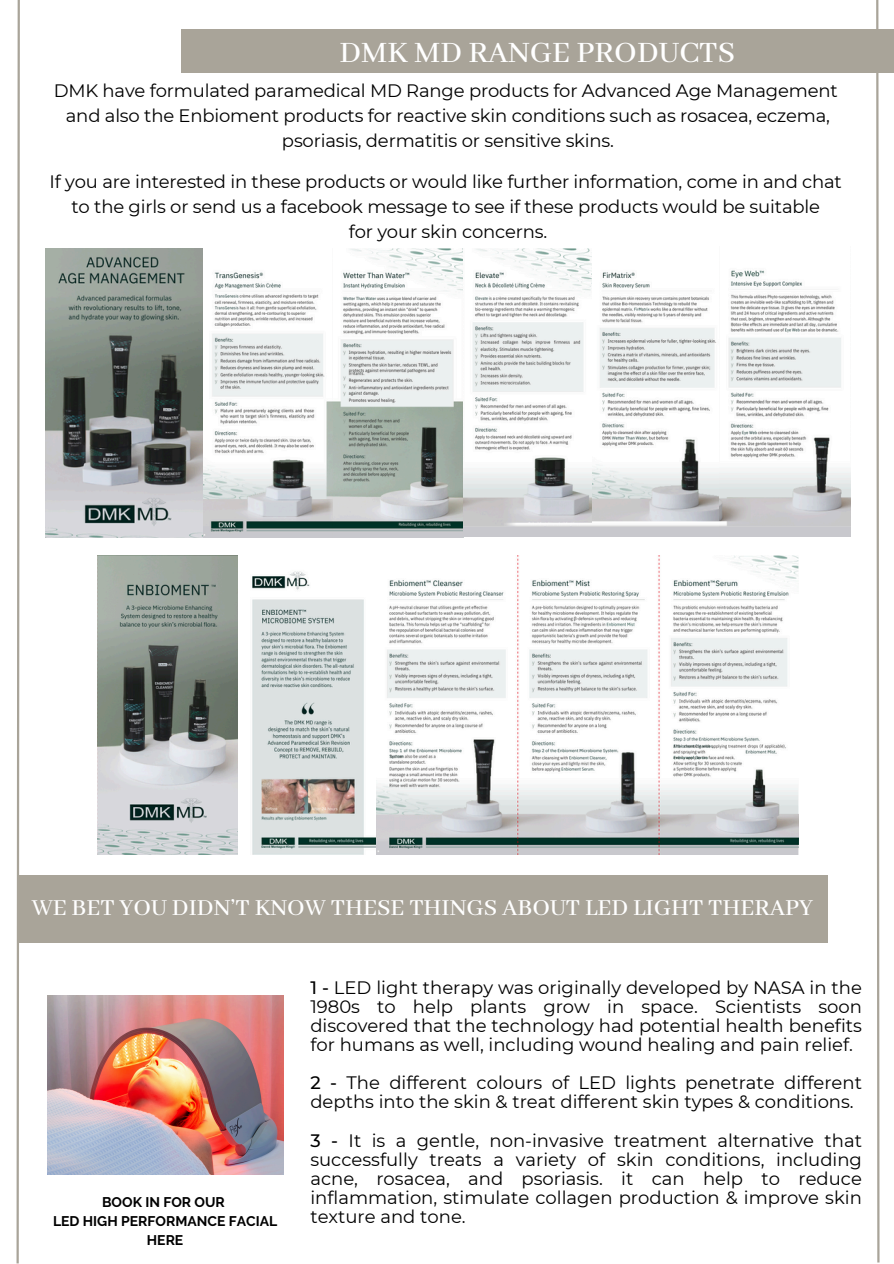
<style>
.page{position:relative;width:894px;height:1264px;background:#fff}
.page>*{position:absolute;margin:0;border:0;box-sizing:border-box;transform-origin:0 0}
.t1{font:500 33px "Abhaya Libre";color:#fff}
.t2{font:500 25.5px "Abhaya Libre";color:#fff}
.t3{font:18px/19.2px "Montserrat";letter-spacing:-.01em;color:#000;text-align:center}
.t4{font:700 13.95px/19.2px "Raleway";color:#000;text-align:center}
.s1{font-weight:500}
</style>
<div class="page">
<svg style="left:874px;top:0;width:6px;height:1263px"></svg>
<svg style="left:16px;top:0;width:5px;height:1263px"></svg>
<div style="left:181px;top:30px;width:712px;height:43px;background:#a9a499"></div>
<img style="left:46px;top:249px;width:157px;height:288px">
<img style="left:203px;top:249px;width:388px;height:288px">
<img style="left:589px;top:249px;width:130px;height:287px">
<img style="left:719px;top:270px;width:130px;height:266px">
<img style="left:98px;top:555px;width:700px;height:300px">
<div style="left:18px;top:874px;width:809px;height:68px;background:#a9a499"></div>
<img style="left:47px;top:995px;width:236px;height:178px">
<p class="t1" style="left:339px;top:34px;width:397px">DMK MD RANGE PRODUCTS</p>
<p class="t3" style="left:54px;top:78px;width:785px;line-height:25px">DMK have formulated paramedical MD Range products for Advanced Age Management and also the Enbioment products for reactive skin conditions such as rosacea, eczema, psoriasis, dermatitis or sensitive skins.</p>
<p class="t3" style="left:50px;top:169px;width:793px;line-height:25px">If you are interested in these products or would like further information, come in and chat to the girls or send us a facebook message to see if these products would be suitable<br>for your skin concerns.</p>
<p class="t2" style="left:32px;top:893px;width:782px">WE BET YOU DIDN’T KNOW THESE THINGS ABOUT LED LIGHT THERAPY</p>
<p class="t4" style="left:102px;top:1192px;width:124px">BOOK IN FOR OUR</p>
<p class="t4" style="left:53px;top:1211px;width:225px">LED HIGH PERFORMANCE FACIAL<br>HERE</p>
<h3 class="t3" style="left:310px;top:977px;width:553px;text-align:justify"><span class="s1">1 -</span> LED light therapy was originally developed by NASA in the 1980s to help plants grow in space. Scientists soon discovered that the technology had potential health benefits for humans as well, including wound healing and pain relief.</h3>
<h3 class="t3" style="left:310px;top:1073px;width:553px;text-align:left"><span class="s1">2 -</span> The different colours of LED lights penetrate different depths into the skin &amp; treat different skin types &amp; conditions.</h3>
<p class="t3" style="left:310px;top:1130px;width:553px;text-align:justify"><span class="s1">3 -</span> It is a gentle, non-invasive treatment alternative that successfully treats a variety of skin conditions, including acne, rosacea, and psoriasis. it can help to reduce inflammation, stimulate collagen production &amp; improve skin texture and tone.</p>
</div>
